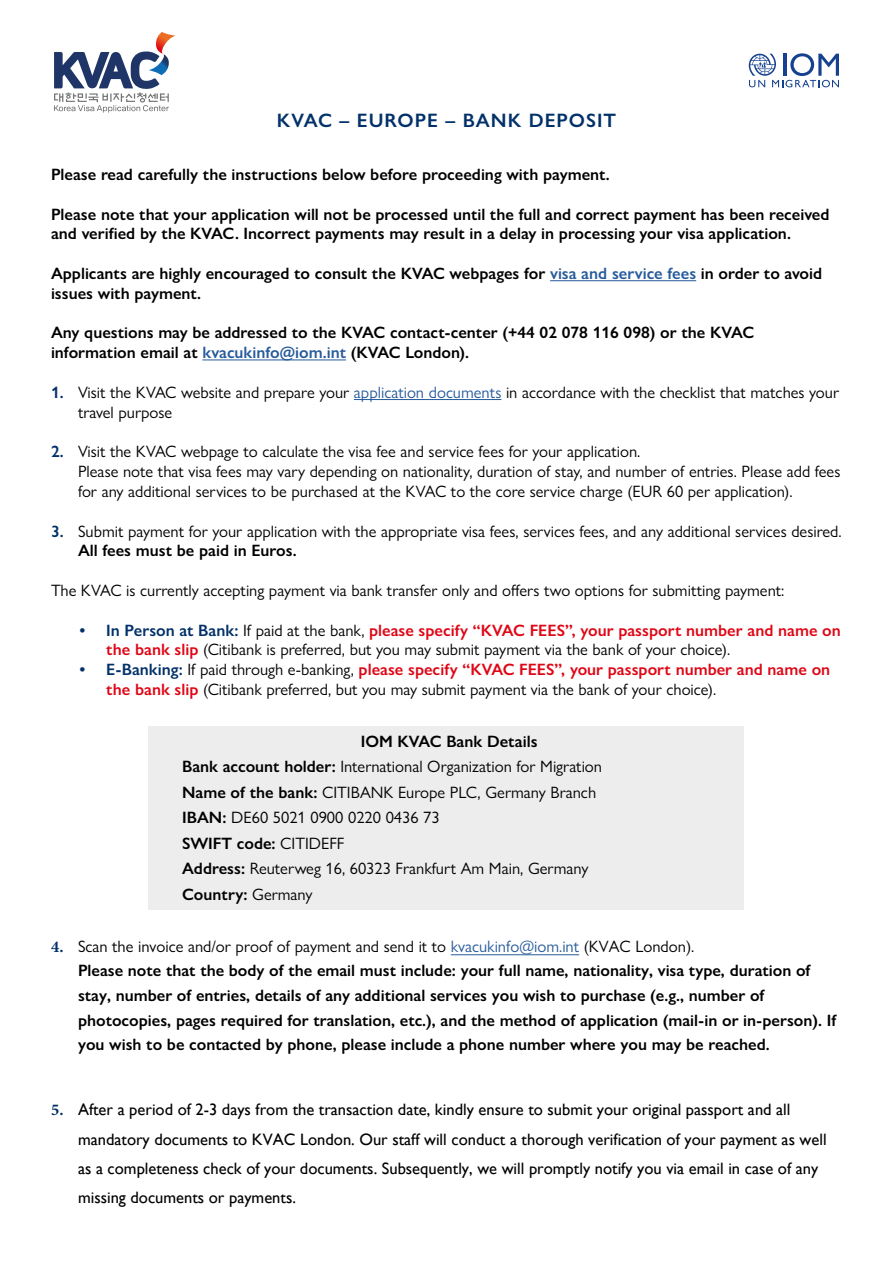
<style>
.page{position:relative;width:893px;height:1263px;background:#fff}
.page>*{position:absolute;margin:0;border:0;box-sizing:border-box;transform-origin:0 0}
.t1{font:600 19.5px "Gill Sans Nova";letter-spacing:.05em;color:#023169}
.t2{font:16.5px/19.8px "Gill Sans Nova";color:#000}
.t3{font:600 16.5px/24.5px "Gill Sans Nova";color:#000}
.t4{font:16.5px/29.2px "Gill Sans";color:#000}
.s1{color:#275b9b}
.s2{font-weight:600;color:#023169}
.s3{font-weight:600}
.s4{font-weight:600;color:#df0716}
.s5{font-family:"Minion Pro";font-weight:700;color:#023169}
.s6{font-weight:400}
.s7{font-weight:400;color:#275b9b}
</style>
<div class="page">
<svg style="left:54px;top:32px;width:122px;height:81px"></svg>
<svg style="left:749px;top:53px;width:90px;height:34px"></svg>
<hr style="left:550px;top:280px;width:146px;height:1px;background:#275b9b">
<hr style="left:202px;top:359px;width:144px;height:1px;background:#275b9b">
<hr style="left:354px;top:399px;width:147px;height:1px;background:#275b9b">
<div style="left:149px;top:726px;width:595px;height:183px;background:#ededed"></div>
<hr style="left:451px;top:954px;width:128px;height:1px;background:#275b9b">
<p class="t1" style="left:277px;top:108px;width:341px">KVAC – EUROPE – BANK DEPOSIT</p>
<p class="t3" style="left:51px;top:162px;width:560px">Please read carefully the instructions below before proceeding with payment.</p>
<p class="t3" style="left:51px;top:204px;width:780px;line-height:19.8px">Please note that your application will not be processed until the full and correct payment has been received and verified by the KVAC. Incorrect payments may result in a delay in processing your visa application.</p>
<p class="t3" style="left:51px;top:263px;width:773px;line-height:19.8px">Applicants are highly encouraged to consult the KVAC webpages for <span class="s1">visa and service fees</span> in order to avoid issues with payment.</p>
<p class="t3" style="left:51px;top:323px;width:705px;line-height:19.8px">Any questions may be addressed to the KVAC contact-center (+44 02 078 116 098) or the KVAC information email at <span class="s1">kvacukinfo@iom.int</span> (KVAC London).</p>
<p class="t2" style="left:78px;top:382px;width:763px;text-indent:-27px"><span class="s2">1.</span> Visit the KVAC website and prepare your <span class="s1">application documents</span> in accordance with the checklist that matches your travel purpose</p>
<p class="t2" style="left:78px;top:442px;width:764px;text-indent:-27px"><span class="s2">2.</span> Visit the KVAC webpage to calculate the visa fee and service fees for your application.<br>Please note that visa fees may vary depending on nationality, duration of stay, and number of entries. Please add fees for any additional services to be purchased at the KVAC to the core service charge (EUR 60 per application).</p>
<p class="t2" style="left:78px;top:521px;width:765px;text-indent:-27px"><span class="s2">3.</span> Submit payment for your application with the appropriate visa fees, services fees, and any additional services desired.<br><span class="s3">All fees must be paid in Euros.</span></p>
<p class="t2" style="left:51px;top:580px;width:735px">The KVAC is currently accepting payment via bank transfer only and offers two options for submitting payment:</p>
<p class="t2" style="left:106px;top:620px;width:736px;text-indent:-27px"><span class="s2">• In Person at Bank:</span> If paid at the bank, <span class="s4">please specify “KVAC FEES”, your passport number and name on the bank slip</span> (Citibank is preferred, but you may submit payment via the bank of your choice).</p>
<p class="t2" style="left:106px;top:659px;width:725px;text-indent:-27px"><span class="s2">• E-Banking:</span> If paid through e-banking, <span class="s4">please specify “KVAC FEES”, your passport number and name on the bank slip</span> (Citibank preferred, but you may submit payment via the bank of your choice).</p>
<p class="t2" style="left:182px;top:728px;width:421px;line-height:25.5px;text-indent:179px"><span class="s3">IOM KVAC Bank Details<br>Bank account holder:</span> International Organization for Migration <span class="s3">Name of the bank:</span> CITIBANK Europe PLC, Germany Branch <span class="s3">IBAN:</span> DE60 5021 0900 0220 0436 73<br><span class="s3">SWIFT code:</span> CITIDEFF<br><span class="s3">Address:</span> Reuterweg 16, 60323 Frankfurt Am Main, Germany <span class="s3">Country:</span> Germany</p>
<p class="t3" style="left:78px;top:934px;width:760px;text-indent:-27px"><span class="s5">4.</span> <span class="s6">Scan the invoice and/or proof of payment and send it to</span> <span class="s7">kvacukinfo@iom.int</span> <span class="s6">(KVAC London).<br></span>Please note that the body of the email must include: your full name, nationality, visa type, duration of stay, number of entries, details of any additional services you wish to purchase (e.g., number of photocopies, pages required for translation, etc.), and the method of application (mail-in or in-person). If you wish to be contacted by phone, please include a phone number where you may be reached.</p>
<p class="t4" style="left:78px;top:1095px;width:750px;text-indent:-27px"><span class="s5">5.</span> After a period of 2-3 days from the transaction date, kindly ensure to submit your original passport and all mandatory documents to KVAC London. Our staff will conduct a thorough verification of your payment as well as a completeness check of your documents. Subsequently, we will promptly notify you via email in case of any missing documents or payments.</p>
</div>
